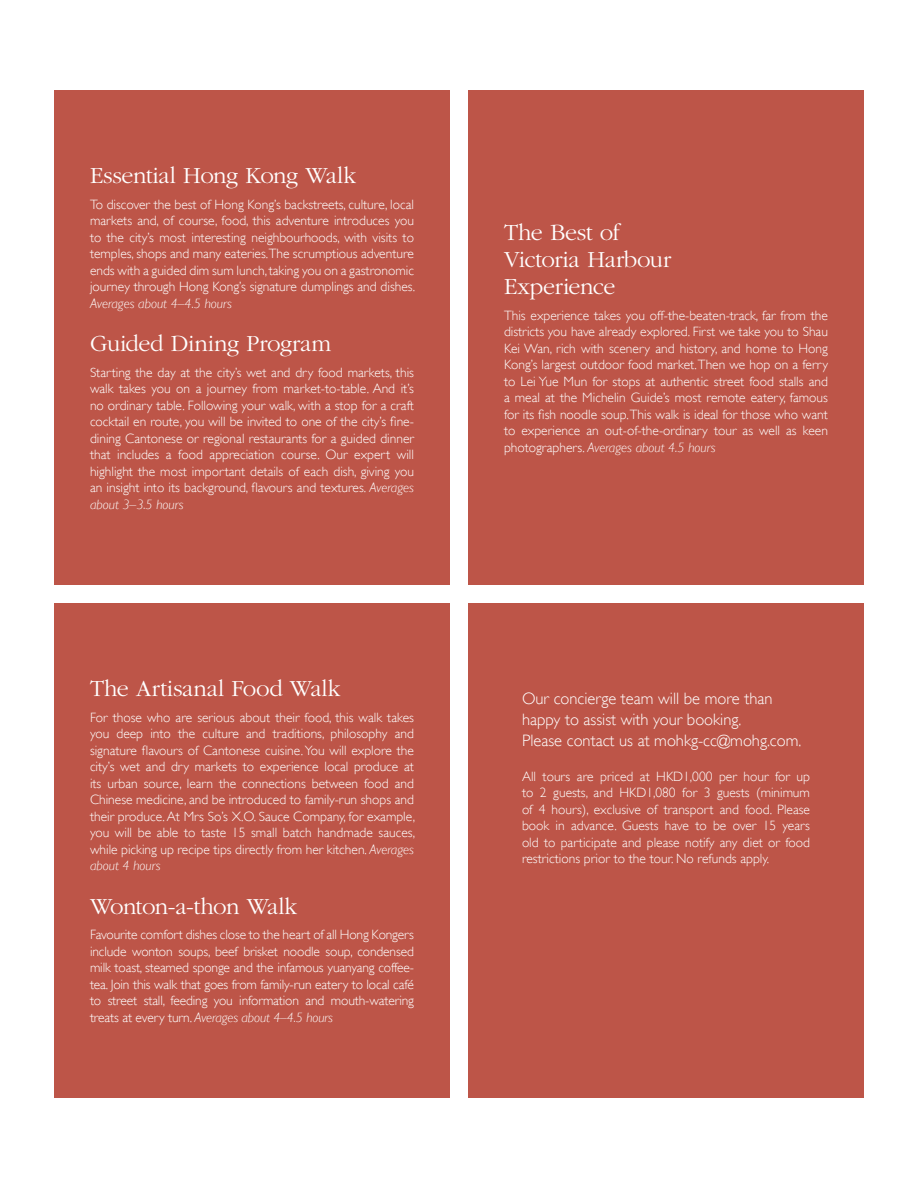
<style>
.page{position:relative;width:918px;height:1188px;background:#fff}
.page>*{position:absolute;margin:0;border:0;box-sizing:border-box;transform-origin:0 0}
.t1{font:300 24px/27px "ITC Garamond Std";letter-spacing:-.015em;color:#fff}
.t2{font:300 16.5px/21px "Gill Sans";color:#fff}
.t3{font:300 13.5px/16.5px "Gill Sans";color:#fff;text-align:justify}
.t4{font:italic 300 13.5px "Gill Sans";color:#fff}
.s1{font-style:italic}
</style>
<div class="page">
<div style="left:468px;top:90px;width:396px;height:495px;background:#bd5548"></div>
<div style="left:54px;top:90px;width:396px;height:495px;background:#bd5548"></div>
<div style="left:54px;top:603px;width:396px;height:495px;background:#bd5548"></div>
<div style="left:468px;top:603px;width:396px;height:495px;background:#bd5548"></div>
<h1 class="t1" style="left:90px;top:162px;width:268px">Essential Hong Kong Walk</h1>
<p class="t3" style="left:90px;top:196px;width:327px">To discover the best of Hong Kong’s backstreets, culture, local markets and, of course, food, this adventure introduces you to the city’s most interesting neighbourhoods, with visits to temples, shops and many eateries.The scrumptious adventure ends with a guided dim sum lunch, taking you on a gastronomic journey through Hong Kong’s signature dumplings and dishes.</p>
<p class="t4" style="left:90px;top:296px;width:143px">Averages about 4–4.5 hours</p>
<h1 class="t1" style="left:90px;top:330px;width:243px">Guided Dining Program</h1>
<p class="t3" style="left:90px;top:364px;width:326px">Starting the day at the city’s wet and dry food markets, this walk takes you on a journey from market-to-table. And it’s no ordinary table. Following your walk, with a stop for a craft cocktail en route, you will be invited to one of the city’s fine&shy;dining Cantonese or regional restaurants for a guided dinner that includes a food appreciation course. Our expert will highlight the most important details of each dish, giving you an insight into its background, flavours and textures. <span class="s1">Averages about 3–3.5 hours</span></p>
<h1 class="t1" style="left:90px;top:675px;width:252px">The Artisanal Food Walk</h1>
<p class="t3" style="left:90px;top:709px;width:327px">For those who are serious about their food, this walk takes you deep into the culture and traditions, philosophy and signature flavours of Cantonese cuisine. You will explore the city’s wet and dry markets to experience local produce at its urban source, learn the connections between food and Chinese medicine, and be introduced to family-run shops and their produce. At Mrs So’s X.O. Sauce Company, for example, you will be able to taste 15 small batch handmade sauces, while picking up recipe tips directly from her kitchen. <span class="s1">Averages about 4 hours</span></p>
<h1 class="t1" style="left:90px;top:893px;width:209px">Wonton-a-thon Walk</h1>
<p class="t3" style="left:90px;top:926px;width:326px">Favourite comfort dishes close to the heart of all Hong Kongers include wonton soups, beef brisket noodle soup, condensed milk toast, steamed sponge and the infamous yuanyang coffee&shy;tea. Join this walk that goes from family-run eatery to local café to street stall, feeding you information and mouth-watering treats at every turn. <span class="s1">Averages about 4–4.5 hours</span></p>
<h1 class="t1" style="left:504px;top:219px;width:169px">The Best of<br>Victoria Harbour<br>Experience</h1>
<p class="t3" style="left:504px;top:307px;width:326px">This experience takes you off-the-beaten-track, far from the districts you have already explored. First we take you to Shau Kei Wan, rich with scenery and history, and home to Hong Kong’s largest outdoor food market. Then we hop on a ferry to Lei Yue Mun for stops at authentic street food stalls and a meal at the Michelin Guide’s most remote eatery, famous for its fish noodle soup. This walk is ideal for those who want to experience an out-of-the-ordinary tour as well as keen photographers. <span class="s1">Averages about 4.5 hours</span></p>
<p class="t2" style="left:522px;top:688px;width:281px">Our concierge team will be more than happy to assist with your booking.<br>Please contact us at mohkg-cc@mohg.com.</p>
<p class="t3" style="left:522px;top:768px;width:290px">All tours are priced at HKD1,000 per hour for up to 2 guests, and HKD1,080 for 3 guests (minimum of 4 hours), exclusive of transport and food. Please book in advance. Guests have to be over 15 years old to participate and please notify any diet or food restrictions prior to the tour. No refunds apply.</p>
</div>
